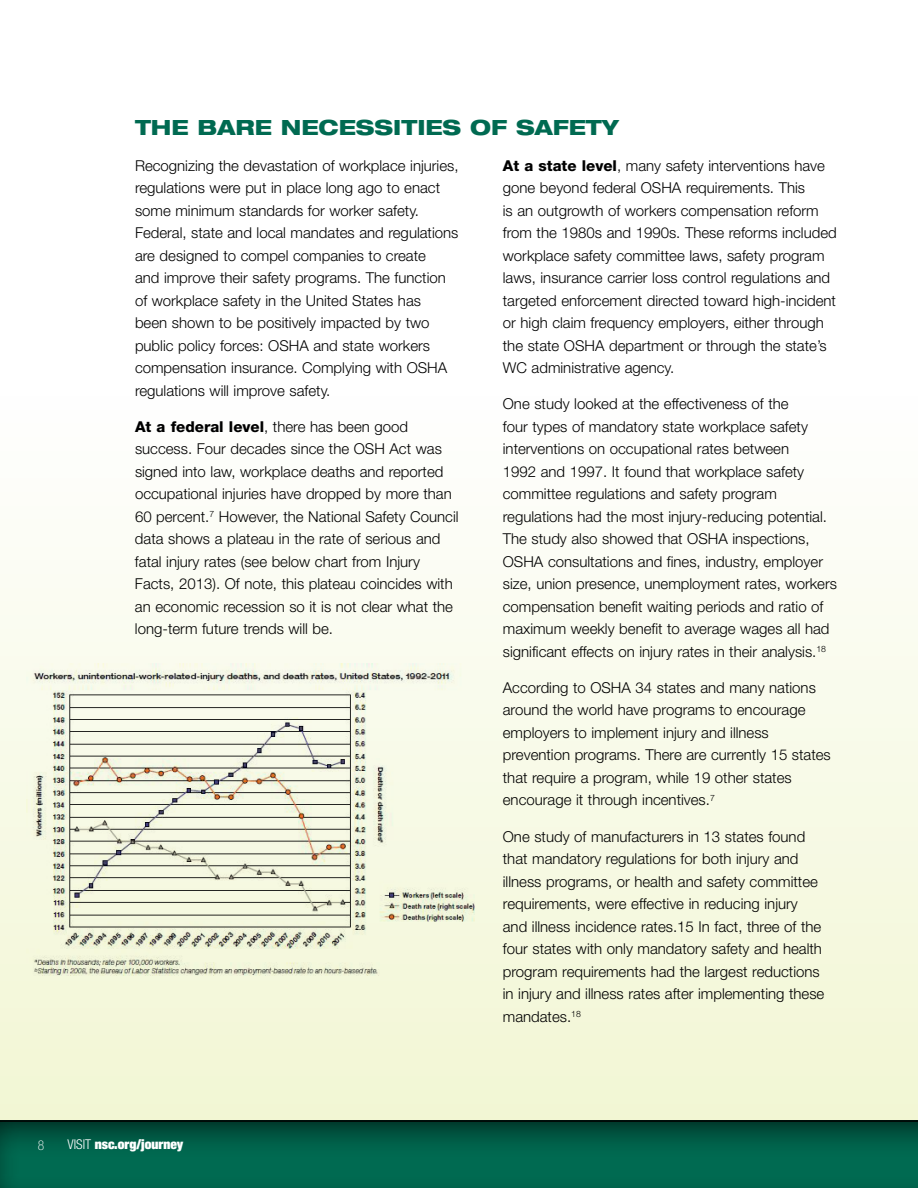
<style>
.page{position:relative;width:918px;height:1188px;background:#fff}
.page>*{position:absolute;margin:0;border:0;box-sizing:border-box;transform-origin:0 0}
.t1{font:800 expanded 21px "Helvetica Neue LT Std";color:#006a51}
.t2{font:300 15px/22.5px "Helvetica Neue LT Std";color:#000}
.t3{font:900 condensed 13.5px "Helvetica Neue LT Std";color:#fff}
.t4{font:100 condensed 13.5px "Helvetica Neue LT Std";color:#fff}
.s1{font-weight:800}
.s2{font-weight:300}
</style>
<div class="page">
<div style="left:0;top:368px;width:918px;height:772px;background:linear-gradient(to bottom,#fff,#f1f6d2)"></div>
<div style="left:0;top:1109px;width:918px;height:79px;background:#000;opacity:.75"></div>
<hr style="left:0;top:1120px;width:918px;height:2px;background:#000">
<img style="left:27px;top:663px;width:459px;height:318px">
<h1 class="t1" style="left:135px;top:114px;width:485px">THE BARE NECESSITIES OF SAFETY</h1>
<p class="t2" style="left:135px;top:154px;width:325px">Recognizing the devastation of workplace injuries, regulations were put in place long ago to enact some minimum standards for worker safety.<br>Federal, state and local mandates and regulations are designed to compel companies to create<br>and improve their safety programs. The function of workplace safety in the United States has<br>been shown to be positively impacted by two public policy forces: OSHA and state workers compensation insurance. Complying with OSHA regulations will improve safety.</p>
<p class="t2" style="left:135px;top:415px;width:325px"><span class="s1">At a federal level</span>, there has been good success. Four decades since the OSH Act was signed into law, workplace deaths and reported occupational injuries have dropped by more than 60 percent.<sup>7</sup> However, the National Safety Council data shows a plateau in the rate of serious and fatal injury rates (see below chart from Injury Facts, 2013). Of note, this plateau coincides with an economic recession so it is not clear what the long-term future trends will be.</p>
<p class="t2" style="left:503px;top:154px;width:335px"><span class="s1">At a state level</span>, many safety interventions have gone beyond federal OSHA requirements. This<br>is an outgrowth of workers compensation reform from the 1980s and 1990s. These reforms included workplace safety committee laws, safety program laws, insurance carrier loss control regulations and targeted enforcement directed toward high-incident or high claim frequency employers, either through the state OSHA department or through the state’s WC administrative agency.</p>
<p class="t2" style="left:503px;top:393px;width:336px">One study looked at the effectiveness of the<br>four types of mandatory state workplace safety interventions on occupational rates between<br>1992 and 1997. It found that workplace safety committee regulations and safety program regulations had the most injury-reducing potential.<br>The study also showed that OSHA inspections, OSHA consultations and fines, industry, employer size, union presence, unemployment rates, workers compensation benefit waiting periods and ratio of maximum weekly benefit to average wages all had significant effects on injury rates in their analysis.<sup>18</sup></p>
<p class="t2" style="left:503px;top:676px;width:329px">According to OSHA 34 states and many nations around the world have programs to encourage employers to implement injury and illness prevention programs. There are currently 15 states that require a program, while 19 other states encourage it through incentives.<sup>7</sup></p>
<p class="t2" style="left:503px;top:825px;width:323px">One study of manufacturers in 13 states found that mandatory regulations for both injury and illness programs, or health and safety committee requirements, were effective in reducing injury and illness incidence rates.15 In fact, three of the four states with only mandatory safety and health program requirements had the largest reductions in injury and illness rates after implementing these mandates.<sup>18</sup></p>
<p class="t4" style="left:38px;top:1138px;width:8px">8</p>
<p class="t3" style="left:68px;top:1135px;width:117px"><span class="s2">Visit</span> nsc.org/journey</p>
</div>
